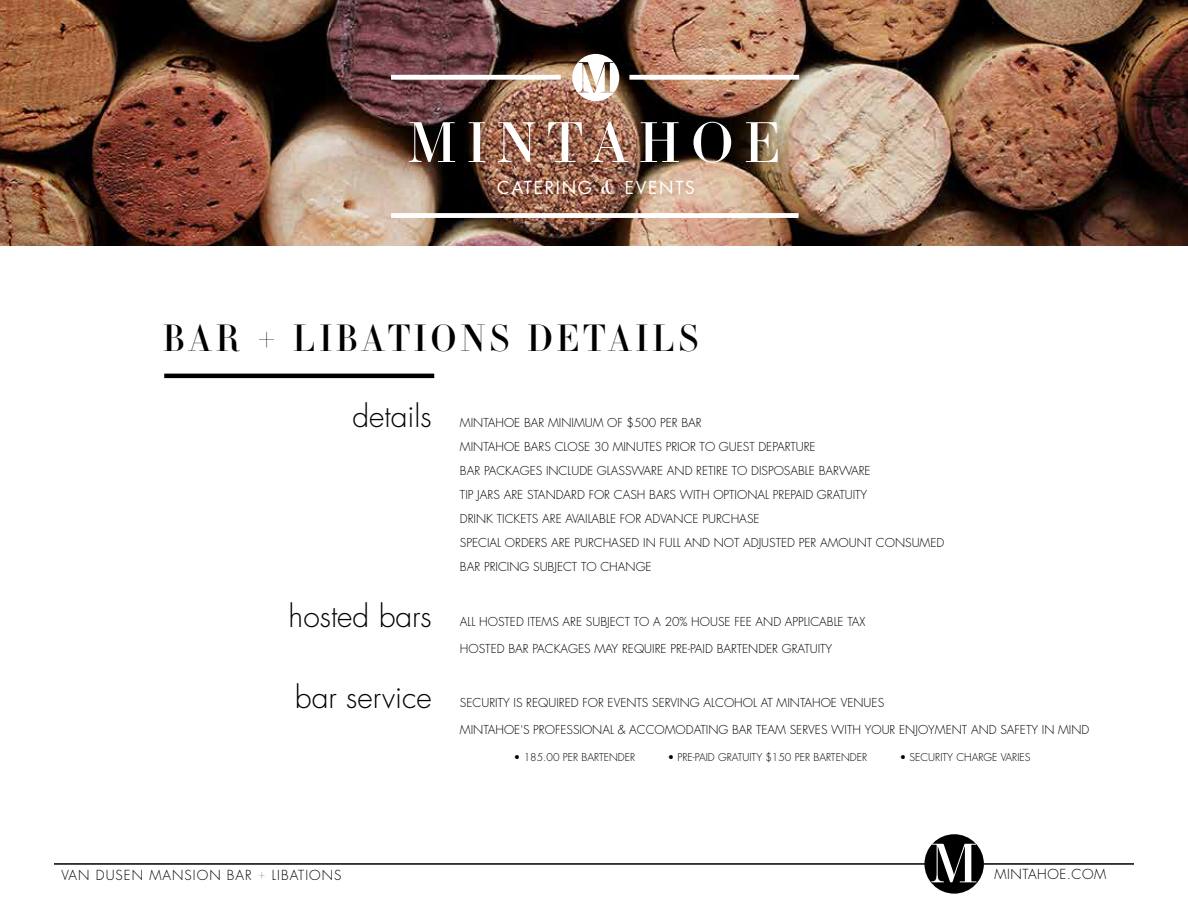
<style>
.page{position:relative;width:1188px;height:918px;background:#fff}
.page>*{position:absolute;margin:0;border:0;box-sizing:border-box;transform-origin:0 0}
.t1{font:54.15px "Essonnes Display";letter-spacing:.2em;color:#fff}
.t2{font:52.5px "Essonnes Display";color:#fff}
.t3{font:36px "Essonnes Headline";letter-spacing:.1em;color:#000}
.t4{font:300 30px "Futura";color:#000}
.t5{font:17.4px "Futura";letter-spacing:.1em;color:#fff}
.t6{font:300 13.5px "Futura";letter-spacing:.075em;color:#000}
.t7{font:300 13.5px "Futura";letter-spacing:.04em;color:#000}
.t8{font:300 12px/24px "Futura";color:#000}
.t9{font:300 10.5px "Futura";color:#000}
.s1{font-family:"Essonnes Display";font-size:19.35px}
.s2{font-family:"Essonnes Headline";font-weight:100;font-size:15px}
</style>
<div class="page">
<hr style="left:164px;top:374px;width:270px;height:4px;background:#000">
<hr style="left:54px;top:863px;width:1080px;height:2px;background:#000">
<div style="left:924px;top:834px;width:60px;height:60px;background:#000;border-radius:50%"></div>
<img style="left:0;top:0;width:1188px;height:245px">
<div style="left:391px;top:213px;width:408px;height:5px;background:#fff"></div>
<div style="left:391px;top:75px;width:170px;height:5px;background:#fff"></div>
<div style="left:629px;top:75px;width:170px;height:5px;background:#fff"></div>
<svg style="left:572px;top:54px;width:47px;height:47px"></svg>
<h1 class="t1" style="left:408px;top:105px;width:373px">MINTAHOE</h1>
<h3 class="t5" style="left:497px;top:177px;width:199px">CATERING <span class="s1">&amp;</span> EVENTS</h3>
<h3 class="t3" style="left:163px;top:313px;width:538px">BAR + LIBATIONS DETAILS</h3>
<h3 class="t4" style="left:352px;top:398px;width:81px">details</h3>
<h3 class="t4" style="left:289px;top:597px;width:145px">hosted bars</h3>
<h3 class="t4" style="left:295px;top:678px;width:138px">bar service</h3>
<p class="t8" style="left:460px;top:411px;width:486px">MINTAHOE BAR MINIMUM OF $500 PER BAR<br>MINTAHOE BARS CLOSE 30 MINUTES PRIOR TO GUEST DEPARTURE<br>BAR PACKAGES INCLUDE GLASSWARE AND RETIRE TO DISPOSABLE BARWARE<br>TIP JARS ARE STANDARD FOR CASH BARS WITH OPTIONAL PREPAID GRATUITY<br>DRINK TICKETS ARE AVAILABLE FOR ADVANCE PURCHASE<br>SPECIAL ORDERS ARE PURCHASED IN FULL AND NOT ADJUSTED PER AMOUNT CONSUMED BAR PRICING SUBJECT TO CHANGE</p>
<p class="t8" style="left:460px;top:610px;width:407px">ALL HOSTED ITEMS ARE SUBJECT TO A 20% HOUSE FEE AND APPLICABLE TAX</p>
<p class="t8" style="left:460px;top:637px;width:374px">HOSTED BAR PACKAGES MAY REQUIRE PRE-PAID BARTENDER GRATUITY</p>
<p class="t8" style="left:460px;top:691px;width:426px">SECURITY IS REQUIRED FOR EVENTS SERVING ALCOHOL AT MINTAHOE VENUES</p>
<p class="t8" style="left:460px;top:718px;width:631px">MINTAHOE'S PROFESSIONAL &amp; ACCOMODATING BAR TEAM SERVES WITH YOUR ENJOYMENT AND SAFETY IN MIND</p>
<p class="t9" style="left:514px;top:751px;width:123px">• 185.00 PER BARTENDER</p>
<p class="t9" style="left:668px;top:751px;width:201px">• PRE-PAID GRATUITY $150 PER BARTENDER</p>
<p class="t9" style="left:900px;top:751px;width:132px">• SECURITY CHARGE VARIES</p>
<p class="t6" style="left:61px;top:867px;width:281px">VAN DUSEN MANSION BAR <span class="s2">+</span> LIBATIONS</p>
<h2 class="t2" style="left:931px;top:827px;width:48px">M</h2>
<p class="t7" style="left:995px;top:866px;width:113px">MINTAHOE.COM</p>
</div>
